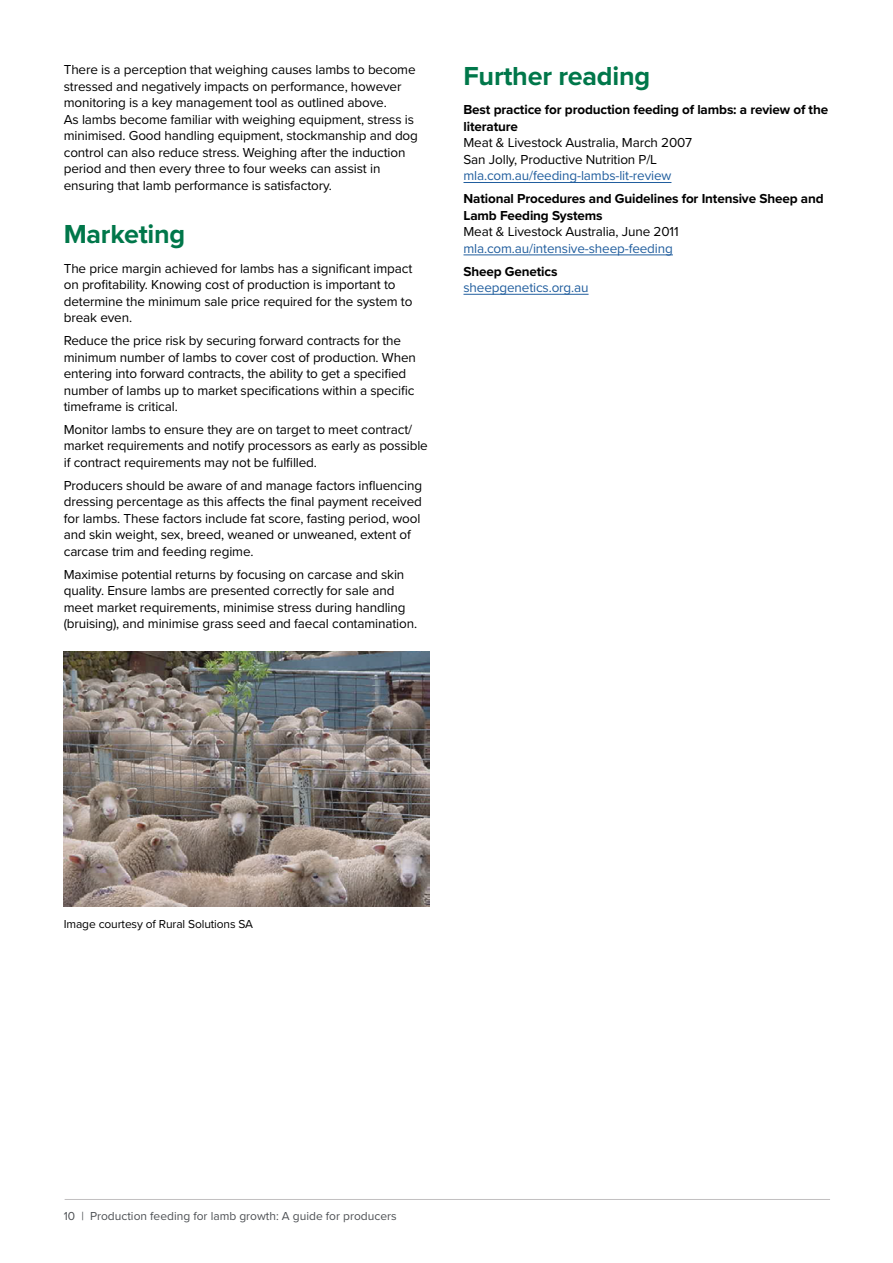
<style>
.page{position:relative;width:893px;height:1263px;background:#fff}
.page>*{position:absolute;margin:0;border:0;box-sizing:border-box;transform-origin:0 0}
.t1{font:700 27px "Proxima Nova";letter-spacing:-.01em;color:#00774a}
.t2{font:13.5px/16.5px "Proxima Nova";letter-spacing:-.01em;color:#000}
.t3{font:700 13.5px/16.5px "Proxima Nova";letter-spacing:-.01em;color:#000}
.t4{font:13.5px "Proxima Nova";letter-spacing:-.01em;color:#215e9e}
.t5{font:12px "Proxima Nova";color:#4d5054}
.t6{font:12px "Proxima Nova";letter-spacing:-.01em;color:#000}
</style>
<div class="page">
<hr style="left:65px;top:1199px;width:765px;height:1px;background:#c2bfc1">
<img style="left:64px;top:651px;width:365px;height:256px">
<hr style="left:463px;top:182px;width:208px;height:1px;background:#215e9e">
<hr style="left:463px;top:254px;width:210px;height:1px;background:#215e9e">
<hr style="left:463px;top:294px;width:126px;height:1px;background:#215e9e">
<p class="t2" style="left:64px;top:61px;width:356px">There is a perception that weighing causes lambs to become stressed and negatively impacts on performance, however monitoring is a key management tool as outlined above.<br>As lambs become familiar with weighing equipment, stress is minimised. Good handling equipment, stockmanship and dog control can also reduce stress. Weighing after the induction period and then every three to four weeks can assist in ensuring that lamb performance is satisfactory.</p>
<h1 class="t1" style="left:64px;top:218px;width:123px">Marketing</h1>
<p class="t2" style="left:64px;top:259px;width:350px">The price margin achieved for lambs has a significant impact on profitability. Knowing cost of production is important to determine the minimum sale price required for the system to break even.</p>
<p class="t2" style="left:64px;top:332px;width:354px">Reduce the price risk by securing forward contracts for the minimum number of lambs to cover cost of production. When entering into forward contracts, the ability to get a specified number of lambs up to market specifications within a specific timeframe is critical.</p>
<p class="t2" style="left:64px;top:420px;width:366px">Monitor lambs to ensure they are on target to meet contract/ market requirements and notify processors as early as possible if contract requirements may not be fulfilled.</p>
<p class="t2" style="left:64px;top:476px;width:360px">Producers should be aware of and manage factors influencing dressing percentage as this affects the final payment received for lambs. These factors include fat score, fasting period, wool and skin weight, sex, breed, weaned or unweaned, extent of carcase trim and feeding regime.</p>
<p class="t2" style="left:64px;top:565px;width:355px">Maximise potential returns by focusing on carcase and skin quality. Ensure lambs are presented correctly for sale and meet market requirements, minimise stress during handling (bruising), and minimise grass seed and faecal contamination.</p>
<h1 class="t1" style="left:463px;top:60px;width:188px">Further reading</h1>
<p class="t3" style="left:463px;top:102px;width:366px">Best practice for production feeding of lambs: a review of the literature</p>
<p class="t2" style="left:463px;top:134px;width:230px">Meat &amp; Livestock Australia, March 2007<br>San Jolly, Productive Nutrition P/L</p>
<p class="t4" style="left:463px;top:166px;width:209px">mla.com.au/feeding-lambs-lit-review</p>
<p class="t3" style="left:463px;top:191px;width:362px">National Procedures and Guidelines for Intensive Sheep and<br>Lamb Feeding Systems</p>
<p class="t2" style="left:463px;top:223px;width:217px">Meat &amp; Livestock Australia, June 2011</p>
<p class="t4" style="left:463px;top:238px;width:211px">mla.com.au/intensive-sheep-feeding</p>
<p class="t3" style="left:463px;top:263px;width:96px">Sheep Genetics</p>
<p class="t4" style="left:463px;top:278px;width:127px">sheepgenetics.org.au</p>
<p class="t6" style="left:64px;top:915px;width:191px">Image courtesy of Rural Solutions SA</p>
<p class="t5" style="left:64px;top:1207px;width:334px">10 | Production feeding for lamb growth: A guide for producers</p>
</div>
